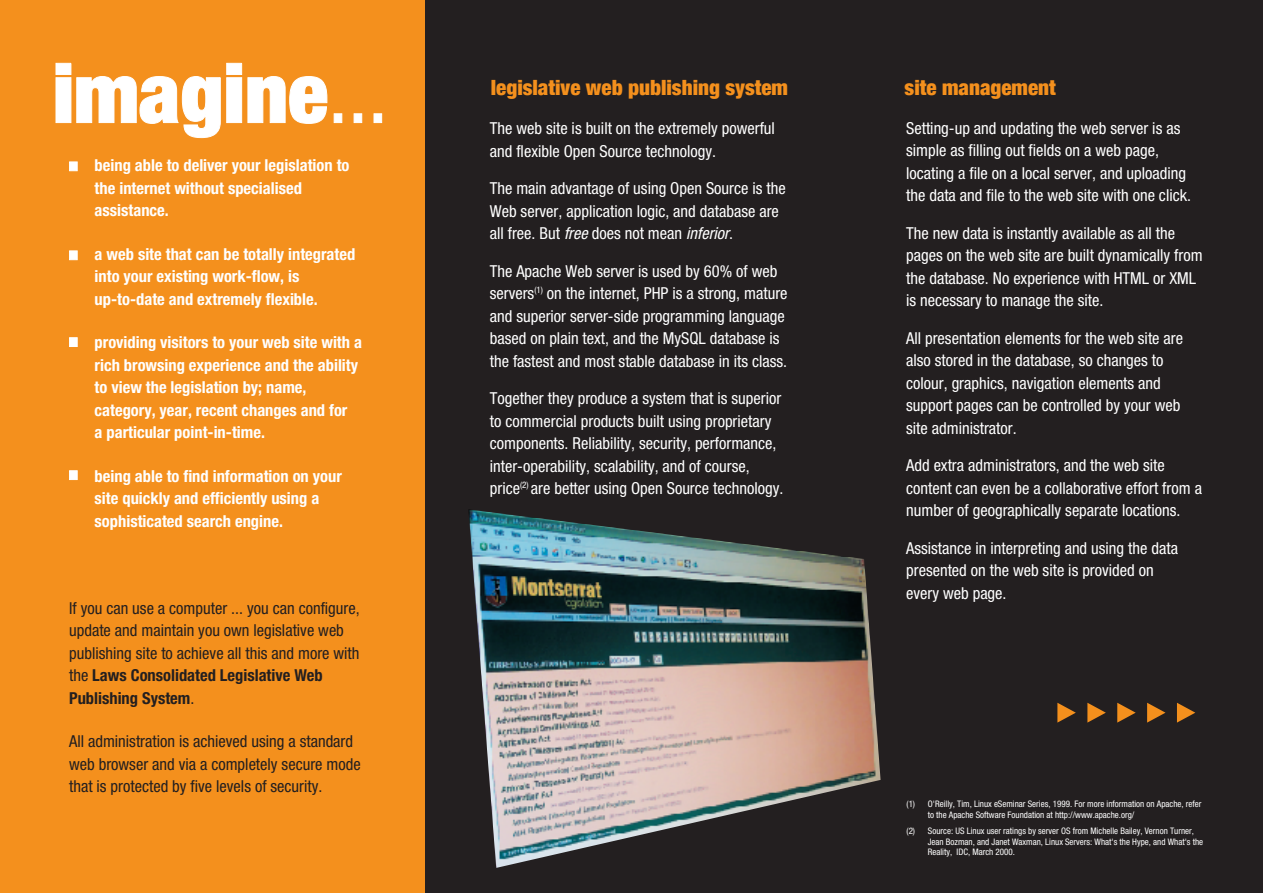
<style>
.page{position:relative;width:1263px;height:893px;background:#fff}
.page>*{position:absolute;margin:0;border:0;box-sizing:border-box;transform-origin:0 0}
.t1{font:900 condensed 21px "Helvetica Neue";color:#f4901d}
.t2{font:condensed 16.5px/22.5px "Helvetica Neue";color:#fff}
.t3{font:700 condensed 16.5px/22.5px "Helvetica Neue";color:#fff}
.t4{font:condensed 16.5px/22.5px "Helvetica Neue";color:#231f20}
.t5{font:condensed 9px/10.5px "Helvetica Neue";color:#fff}
.s1{font-weight:700}
.s2{font-style:italic}
</style>
<div class="page">
<div style="left:425px;top:0;width:838px;height:893px;background:#231f20"></div>
<div style="left:0;top:0;width:425px;height:893px;background:#f4901d"></div>
<img style="left:468px;top:509px;width:412px;height:359px">
<svg style="left:55px;top:63px;width:273px;height:75px"></svg>
<div style="left:334px;top:113px;width:8px;height:10px;background:#fff;border:1px solid #fff"></div>
<div style="left:354px;top:113px;width:8px;height:10px;background:#fff;border:1px solid #fff"></div>
<div style="left:374px;top:113px;width:8px;height:10px;background:#fff;border:1px solid #fff"></div>
<div style="left:69px;top:162px;width:9px;height:9px;background:#fff;border:1px solid #fff"></div>
<div style="left:69px;top:251px;width:9px;height:9px;background:#fff;border:1px solid #fff"></div>
<div style="left:69px;top:337px;width:9px;height:10px;background:#fff;border:1px solid #fff"></div>
<div style="left:69px;top:470px;width:9px;height:10px;background:#fff;border:1px solid #fff"></div>
<svg style="left:1087px;top:703px;width:19px;height:20px"></svg>
<svg style="left:1117px;top:703px;width:19px;height:20px"></svg>
<svg style="left:1147px;top:703px;width:18px;height:20px"></svg>
<svg style="left:1177px;top:703px;width:18px;height:20px"></svg>
<svg style="left:1057px;top:703px;width:19px;height:20px"></svg>
<p class="t3" style="left:95px;top:154px;width:256px">being able to deliver your legislation to the internet without specialised assistance.</p>
<p class="t3" style="left:95px;top:242px;width:262px">a web site that can be totally integrated into your existing work-flow, is up-to-date and extremely flexible.</p>
<p class="t3" style="left:95px;top:331px;width:269px">providing visitors to your web site with a rich browsing experience and the ability to view the legislation by; name, category, year, recent changes and for<br>a particular point-in-time.</p>
<p class="t3" style="left:95px;top:464px;width:249px">being able to find information on your site quickly and efficiently using a sophisticated search engine.</p>
<p class="t4" style="left:69px;top:597px;width:292px">If you can use a computer ... you can configure, update and maintain you own legislative web publishing site to achieve all this and more with the <span class="s1">Laws Consolidated Legislative Web Publishing System</span>.</p>
<p class="t4" style="left:69px;top:730px;width:293px">All administration is achieved using a standard web browser and via a completely secure mode that is protected by five levels of security.</p>
<p class="t1" style="left:491px;top:74px;width:299px">legislative web publishing system</p>
<p class="t1" style="left:905px;top:74px;width:153px">site management</p>
<p class="t2" style="left:490px;top:117px;width:287px">The web site is built on the extremely powerful and flexible Open Source technology.</p>
<p class="t2" style="left:490px;top:177px;width:297px">The main advantage of using Open Source is the<br>Web server, application logic, and database are all free. But <span class="s2">free</span> does not mean <span class="s2">inferior</span>.</p>
<p class="t2" style="left:490px;top:259px;width:299px">The Apache Web server is used by 60% of web servers<sup>(1)</sup> on the internet, PHP is a strong, mature and superior server-side programming language based on plain text, and the MySQL database is the fastest and most stable database in its class.</p>
<p class="t2" style="left:490px;top:387px;width:295px">Together they produce a system that is superior to commercial products built using proprietary components. Reliability, security, performance, inter-operability, scalability, and of course, price<sup>(2)</sup> are better using Open Source technology.</p>
<p class="t2" style="left:906px;top:116px;width:286px">Setting-up and updating the web server is as simple as filling out fields on a web page, locating a file on a local server, and uploading the data and file to the web site with one click.</p>
<p class="t2" style="left:906px;top:221px;width:298px">The new data is instantly available as all the pages on the web site are built dynamically from the database. No experience with HTML or XML is necessary to manage the site.</p>
<p class="t2" style="left:906px;top:326px;width:278px">All presentation elements for the web site are also stored in the database, so changes to colour, graphics, navigation elements and support pages can be controlled by your web site administrator.</p>
<p class="t2" style="left:906px;top:454px;width:297px">Add extra administrators, and the web site content can even be a collaborative effort from a number of geographically separate locations.</p>
<p class="t2" style="left:906px;top:536px;width:273px">Assistance in interpreting and using the data presented on the web site is provided on every web page.</p>
<p class="t5" style="left:928px;top:799px;width:275px;text-indent:-21px">(1) O'Reilly, Tim, Linux eSeminar Series, 1999. For more information on Apache, refer to the Apache Software Foundation at http://www.apache.org/</p>
<p class="t5" style="left:928px;top:826px;width:277px;text-indent:-21px">(2) Source: US Linux user ratings by server OS from Michelle Bailey, Vernon Turner,<br>Jean Bozman, and Janet Waxman, Linux Servers: What's the Hype, and What's the<br>Reality, IDC, March 2000.</p>
</div>
